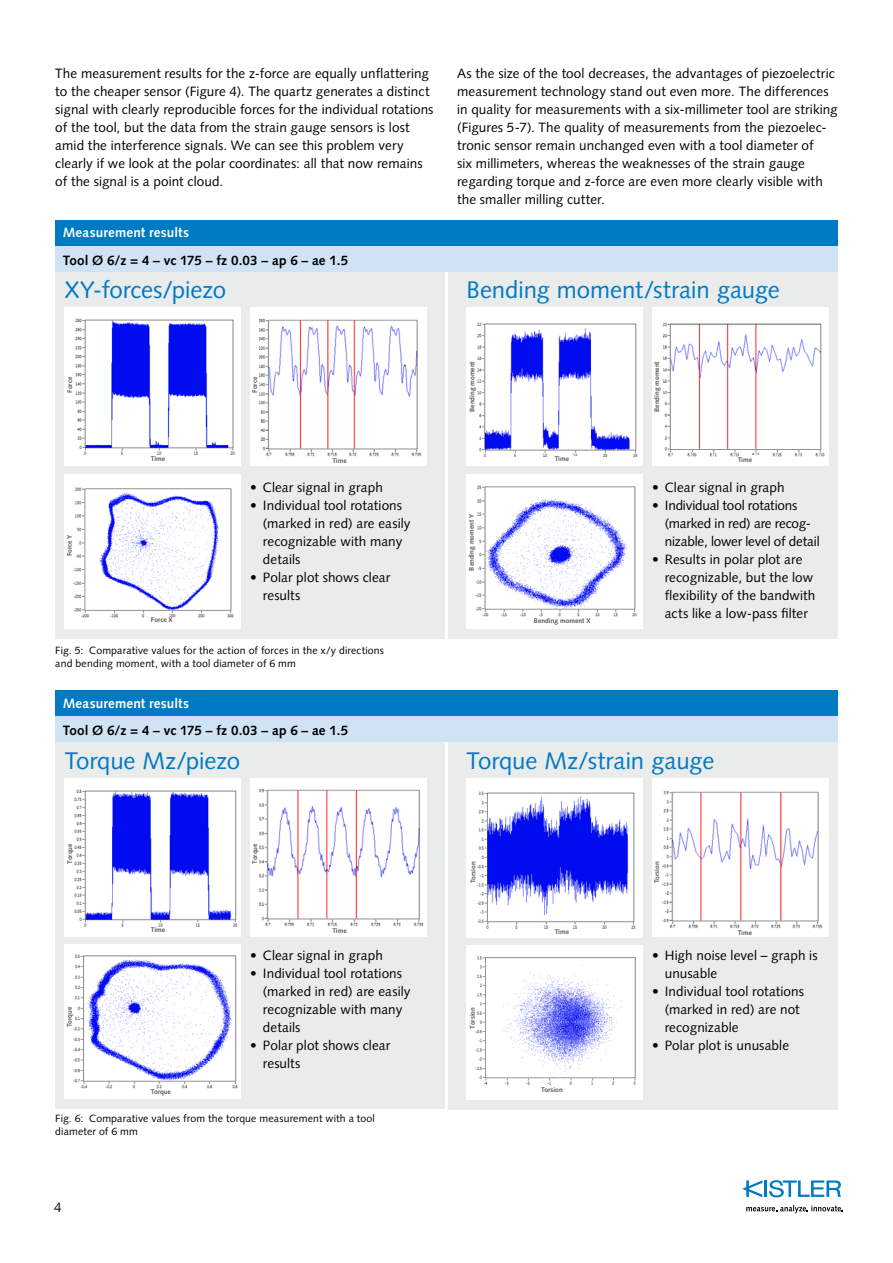
<style>
.page{position:relative;width:893px;height:1263px;background:#fff}
.page>*{position:absolute;margin:0;border:0;box-sizing:border-box;transform-origin:0 0}
.t1{font:24px "Syntax LT Std";color:#007ac2}
.t2{font:13.5px/18px "Syntax LT Std";letter-spacing:.005em;color:#000}
.t3{font:13.5px/18px "Syntax LT Std";letter-spacing:-.015em;color:#000}
.t4{font:700 13.5px "Syntax LT Std";letter-spacing:.005em;color:#000}
.t5{font:700 13.5px "Syntax LT Std";letter-spacing:.01em;color:#fff}
.t6{font:10.5px/13.5px "Syntax LT Std";letter-spacing:.015em;color:#000}
.t7{font:700 6.75px "Syntax LT Std";color:#555756}
</style>
<div class="page">
<hr style="left:764px;top:1180px;width:3px;height:17px;background:#007ac2">
<svg style="left:769px;top:1180px;width:72px;height:17px"></svg>
<svg style="left:742px;top:1180px;width:20px;height:17px"></svg>
<svg style="left:746px;top:1205px;width:97px;height:8px"></svg>
<div style="left:449px;top:741px;width:389px;height:368px;background:#eaebeb"></div>
<div style="left:652px;top:778px;width:176px;height:159px;background:#fff"></div>
<img style="left:661px;top:790px;width:162px;height:139px">
<div style="left:467px;top:778px;width:176px;height:159px;background:#fff"></div>
<img style="left:476px;top:791px;width:160px;height:138px">
<div style="left:467px;top:945px;width:176px;height:154px;background:#fff"></div>
<img style="left:469px;top:956px;width:167px;height:129px">
<div style="left:55px;top:741px;width:389px;height:368px;background:#eaebeb"></div>
<div style="left:250px;top:778px;width:176px;height:159px;background:#fff"></div>
<img style="left:258px;top:788px;width:166px;height:139px">
<div style="left:65px;top:778px;width:176px;height:159px;background:#fff"></div>
<img style="left:74px;top:789px;width:164px;height:138px">
<div style="left:65px;top:945px;width:176px;height:154px;background:#fff"></div>
<img style="left:73px;top:954px;width:165px;height:135px">
<div style="left:67px;top:952px;width:7px;height:75px;background:#fff"></div>
<div style="left:654px;top:794px;width:8px;height:89px;background:#fff"></div>
<div style="left:470px;top:794px;width:7px;height:89px;background:#fff"></div>
<div style="left:470px;top:946px;width:6px;height:82px;background:#fff"></div>
<div style="left:55px;top:690px;width:783px;height:26px;background:#007ac2"></div>
<div style="left:55px;top:716px;width:783px;height:26px;background:#d0e3f5"></div>
<div style="left:449px;top:271px;width:389px;height:368px;background:#eaebeb"></div>
<div style="left:652px;top:307px;width:176px;height:159px;background:#fff"></div>
<img style="left:662px;top:322px;width:163px;height:135px">
<div style="left:467px;top:307px;width:176px;height:159px;background:#fff"></div>
<img style="left:477px;top:322px;width:161px;height:135px">
<div style="left:467px;top:474px;width:176px;height:154px;background:#fff"></div>
<img style="left:475px;top:485px;width:162px;height:132px">
<div style="left:55px;top:271px;width:389px;height:368px;background:#eaebeb"></div>
<div style="left:250px;top:307px;width:176px;height:159px;background:#fff"></div>
<img style="left:258px;top:318px;width:164px;height:139px">
<div style="left:65px;top:307px;width:176px;height:159px;background:#fff"></div>
<img style="left:75px;top:318px;width:160px;height:137px">
<div style="left:65px;top:474px;width:176px;height:154px;background:#fff"></div>
<img style="left:73px;top:487px;width:161px;height:131px">
<div style="left:151px;top:617px;width:32px;height:8px;background:#fff"></div>
<div style="left:67px;top:481px;width:7px;height:75px;background:#fff"></div>
<div style="left:741px;top:455px;width:24px;height:8px;background:#fff"></div>
<div style="left:738px;top:456px;width:32px;height:8px;background:#fff"></div>
<div style="left:555px;top:456px;width:32px;height:8px;background:#fff"></div>
<div style="left:469px;top:482px;width:7px;height:88px;background:#fff"></div>
<div style="left:55px;top:220px;width:783px;height:26px;background:#007ac2"></div>
<div style="left:55px;top:246px;width:783px;height:26px;background:#d0e3f5"></div>
<p class="t2" style="left:55px;top:64px;width:380px">The measurement results for the z-force are equally unflattering to the cheaper sensor (Figure 4). The quartz generates a distinct signal with clearly reproducible forces for the individual rotations of the tool, but the data from the strain gauge sensors is lost amid the interference signals. We can see this problem very clearly if we look at the polar coordinates: all that now remains of the signal is a point cloud.</p>
<p class="t2" style="left:457px;top:64px;width:382px">As the size of the tool decreases, the advantages of piezoelectric measurement technology stand out even more. The differences in quality for measurements with a six-millimeter tool are striking (Figures 5-7). The quality of measurements from the piezoelec&shy;tronic sensor remain unchanged even with a tool diameter of<br>six millimeters, whereas the weaknesses of the strain gauge regarding torque and z-force are even more clearly visible with the smaller milling cutter.</p>
<p class="t5" style="left:63px;top:225px;width:128px">Measurement results</p>
<p class="t4" style="left:63px;top:252px;width:287px">Tool Ø 6/z = 4 – vc 175 – fz 0.03 – ap 6 – ae 1.5</p>
<h1 class="t1" style="left:65px;top:276px;width:163px">XY-forces/piezo</h1>
<p class="t7" style="left:66px;top:393px;width:17px;rotate:-90deg">Force</p>
<p class="t7" style="left:251px;top:393px;width:17px;rotate:-90deg">Force</p>
<p class="t7" style="left:66px;top:556px;width:23px;rotate:-90deg">Force Y</p>
<p class="t7" style="left:151px;top:455px;width:16px">Time</p>
<p class="t7" style="left:333px;top:456px;width:16px">Time</p>
<p class="t7" style="left:151px;top:616px;width:23px">Force X</p>
<p class="t2" style="left:250px;top:478px;width:134px">• Clear signal in graph</p>
<p class="t2" style="left:263px;top:496px;width:149px;text-indent:-13px">• Individual tool rotations (marked in red) are easily recognizable with many details</p>
<p class="t2" style="left:263px;top:568px;width:129px;text-indent:-13px">• Polar plot shows clear results</p>
<p class="t6" style="left:55px;top:643px;width:330px">Fig. 5: Comparative values for the action of forces in the x/y directions and bending moment, with a tool diameter of 6 mm</p>
<p class="t5" style="left:63px;top:695px;width:128px">Measurement results</p>
<p class="t4" style="left:63px;top:722px;width:287px">Tool Ø 6/z = 4 – vc 175 – fz 0.03 – ap 6 – ae 1.5</p>
<h1 class="t1" style="left:65px;top:746px;width:177px">Torque Mz/piezo</h1>
<p class="t7" style="left:66px;top:863px;width:22px;rotate:-90deg">Torque</p>
<p class="t7" style="left:251px;top:863px;width:22px;rotate:-90deg">Torque</p>
<p class="t7" style="left:66px;top:1027px;width:22px;rotate:-90deg">Torque</p>
<p class="t7" style="left:151px;top:925px;width:16px">Time</p>
<p class="t7" style="left:333px;top:927px;width:16px">Time</p>
<p class="t7" style="left:151px;top:1088px;width:22px">Torque</p>
<p class="t2" style="left:250px;top:946px;width:134px">• Clear signal in graph</p>
<p class="t2" style="left:263px;top:964px;width:149px;text-indent:-13px">• Individual tool rotations (marked in red) are easily recognizable with many details</p>
<p class="t2" style="left:263px;top:1036px;width:129px;text-indent:-13px">• Polar plot shows clear results</p>
<p class="t6" style="left:55px;top:1111px;width:321px">Fig. 6: Comparative values from the torque measurement with a tool diameter of 6 mm</p>
<p class="t2" style="left:54px;top:1198px;width:9px">4</p>
<h1 class="t1" style="left:467px;top:276px;width:315px">Bending moment/strain gauge</h1>
<p class="t7" style="left:468px;top:412px;width:52px;rotate:-90deg">Bending moment</p>
<p class="t7" style="left:653px;top:412px;width:52px;rotate:-90deg">Bending moment</p>
<p class="t7" style="left:468px;top:570px;width:58px;rotate:-90deg">Bending moment Y</p>
<p class="t7" style="left:555px;top:455px;width:16px">Time</p>
<p class="t7" style="left:738px;top:455px;width:16px">Time</p>
<p class="t7" style="left:534px;top:617px;width:58px">Bending moment X</p>
<p class="t2" style="left:652px;top:478px;width:134px">• Clear signal in graph</p>
<p class="t3" style="left:665px;top:496px;width:156px;text-indent:-13px">• Individual tool rotations (marked in red) are recog&shy;nizable, lower level of detail</p>
<p class="t2" style="left:665px;top:550px;width:152px;text-indent:-13px">• Results in polar plot are recognizable, but the low flexibility of the bandwith acts like a low-pass filter</p>
<h1 class="t1" style="left:467px;top:746px;width:249px">Torque Mz/strain gauge</h1>
<p class="t7" style="left:469px;top:883px;width:23px;rotate:-90deg">Torsion</p>
<p class="t7" style="left:653px;top:883px;width:23px;rotate:-90deg">Torsion</p>
<p class="t7" style="left:469px;top:1028px;width:23px;rotate:-90deg">Torsion</p>
<p class="t7" style="left:555px;top:928px;width:16px">Time</p>
<p class="t7" style="left:738px;top:928px;width:16px">Time</p>
<p class="t7" style="left:541px;top:1086px;width:23px">Torsion</p>
<p class="t2" style="left:665px;top:946px;width:154px;text-indent:-13px">• High noise level – graph is unusable</p>
<p class="t2" style="left:665px;top:982px;width:141px;text-indent:-13px">• Individual tool rotations (marked in red) are not recognizable</p>
<p class="t2" style="left:652px;top:1036px;width:139px">• Polar plot is unusable</p>
</div>
